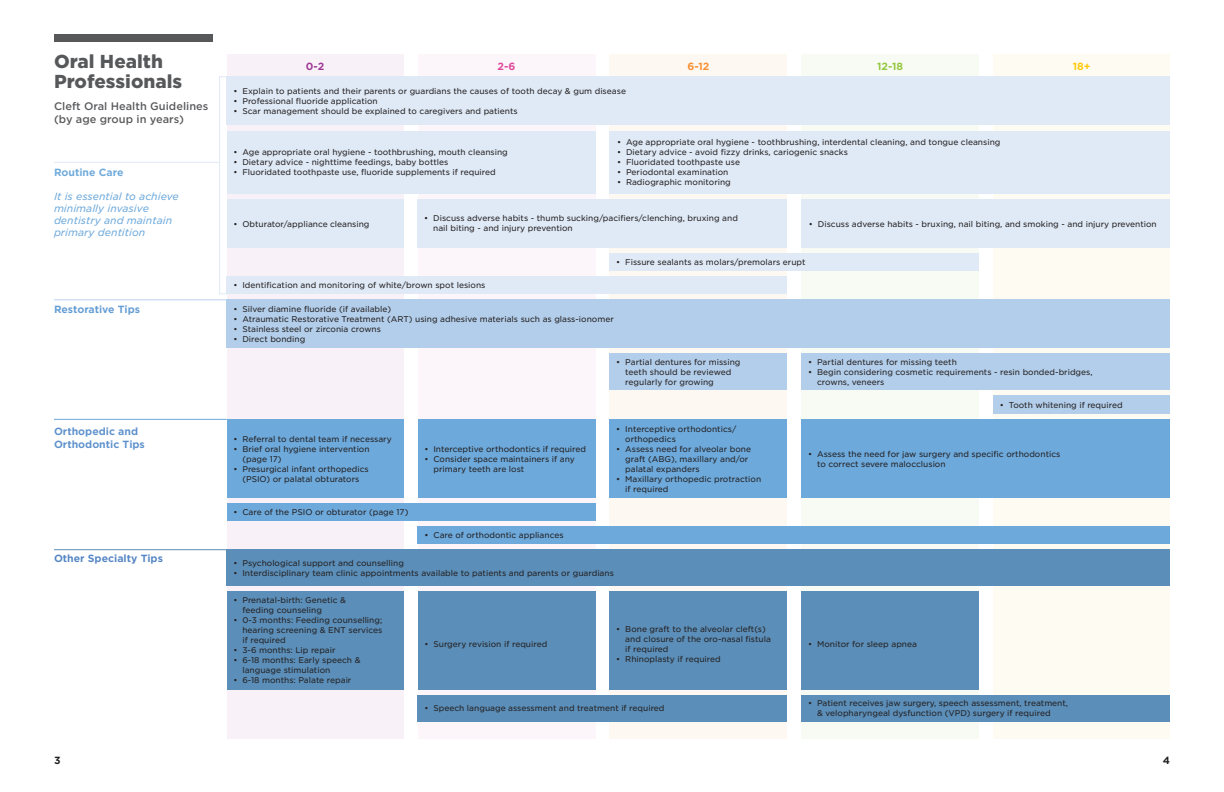
<style>
.page{position:relative;width:1224px;height:792px;background:#fff}
.page>*{position:absolute;margin:0;border:0;box-sizing:border-box;transform-origin:0 0}
.t1{font:900 18px/20px "Gotham S Sm";color:#57585a}
.t2{font:500 10.5px/13px "Gotham S Sm";color:#57585a}
.t3{font:italic 10px/12px "Gotham S Sm";color:#6da9db}
.Subhead_1{font:700 10px/13.5px "Gotham S Sm";color:#5d91cc}
.t4{font:700 10px "Gotham S Sm";color:#5485c4}
.t5{font:700 10px "Gotham S Sm";letter-spacing:-.005em;color:#639dd4}
.t6{font:700 10px "Gotham S Sm";color:#6da9db}
.t7{font:700 10px "Gotham S Sm";color:#92c73d}
.t8{font:700 10px "Gotham S Sm";color:#f69032}
.t9{font:700 10px "Gotham S Sm";color:#9f3795}
.t10{font:700 10px "Gotham S Sm";color:#de489a}
.t11{font:700 10px "Gotham S Sm";color:#feca0a}
.t12{font:700 10px "Gotham S Sm";color:#231f20}
.t13{font:8px/10px "Gotham S Sm";color:#231f20}
</style>
<div class="page">
<div style="left:227px;top:54px;width:176px;height:684px;background:#f8f2f8"></div>
<div style="left:993px;top:54px;width:177px;height:684px;background:#fefbf2"></div>
<div style="left:802px;top:54px;width:177px;height:684px;background:#f8fbf3"></div>
<div style="left:610px;top:54px;width:177px;height:684px;background:#fef8f2"></div>
<div style="left:418px;top:54px;width:177px;height:684px;background:#fcf5f9"></div>
<div style="left:418px;top:199px;width:369px;height:49px;background:#dfeaf6"></div>
<div style="left:227px;top:503px;width:368px;height:18px;background:#6da9db"></div>
<div style="left:227px;top:300px;width:943px;height:48px;background:#b3ceea"></div>
<div style="left:227px;top:76px;width:943px;height:49px;background:#dfeaf6"></div>
<div style="left:227px;top:276px;width:560px;height:18px;background:#dfeaf6"></div>
<div style="left:227px;top:199px;width:176px;height:49px;background:#dfeaf6"></div>
<div style="left:802px;top:199px;width:368px;height:49px;background:#dfeaf6"></div>
<div style="left:610px;top:353px;width:177px;height:37px;background:#b3ceea"></div>
<div style="left:802px;top:353px;width:368px;height:37px;background:#b3ceea"></div>
<div style="left:993px;top:395px;width:177px;height:19px;background:#b3ceea"></div>
<div style="left:418px;top:526px;width:752px;height:18px;background:#6da9db"></div>
<div style="left:227px;top:591px;width:176px;height:98px;background:#5b8eb8"></div>
<div style="left:418px;top:591px;width:177px;height:98px;background:#5b8eb8"></div>
<div style="left:610px;top:591px;width:177px;height:98px;background:#5b8eb8"></div>
<div style="left:802px;top:591px;width:177px;height:98px;background:#5b8eb8"></div>
<div style="left:227px;top:131px;width:368px;height:62px;background:#dfeaf6"></div>
<div style="left:610px;top:131px;width:560px;height:62px;background:#dfeaf6"></div>
<hr style="left:54px;top:300px;width:173px;height:1px;background:#bad2ec">
<hr style="left:54px;top:419px;width:173px;height:1px;background:#6da9db">
<hr style="left:54px;top:549px;width:173px;height:1px;background:#5b8eb8">
<div style="left:610px;top:253px;width:369px;height:18px;background:#dfeaf6"></div>
<div style="left:418px;top:419px;width:177px;height:79px;background:#6da9db"></div>
<div style="left:610px;top:419px;width:177px;height:79px;background:#6da9db"></div>
<div style="left:227px;top:419px;width:176px;height:79px;background:#6da9db"></div>
<div style="left:802px;top:419px;width:368px;height:79px;background:#6da9db"></div>
<div style="left:227px;top:549px;width:943px;height:37px;background:#5b8eb8"></div>
<div style="left:802px;top:695px;width:368px;height:26px;background:#5b8eb8"></div>
<div style="left:418px;top:695px;width:369px;height:26px;background:#5b8eb8"></div>
<div style="left:219px;top:76px;width:8px;height:218px;border:1px solid #dfeaf6"></div>
<hr style="left:54px;top:162px;width:166px;height:1px;background:#dfeaf6">
<div style="left:54px;top:34px;width:158px;height:7px;background:#57585a"></div>
<p class="t1" style="left:54px;top:52px;width:130px">Oral Health<br>Professionals</p>
<p class="t2" style="left:54px;top:100px;width:156px">Cleft Oral Health Guidelines (by age group in years)</p>
<p class="t6" style="left:54px;top:166px;width:71px">Routine Care</p>
<p class="t3" style="left:54px;top:190px;width:126px">It is essential to achieve minimally invasive dentistry and maintain primary dentition</p>
<p class="t5" style="left:54px;top:303px;width:88px">Restorative Tips</p>
<p class="Subhead_1" style="left:54px;top:424px;width:92px">Orthopedic and<br>Orthodontic Tips</p>
<p class="t4" style="left:54px;top:552px;width:110px">Other Specialty Tips</p>
<p class="t9" style="left:306px;top:59px;width:20px">0-2</p>
<p class="t10" style="left:498px;top:59px;width:19px">2-6</p>
<p class="t8" style="left:687px;top:59px;width:23px">6-12</p>
<p class="t7" style="left:877px;top:59px;width:27px">12-18</p>
<p class="t11" style="left:1073px;top:59px;width:19px">18+</p>
<p class="t13" style="left:233px;top:86px;width:394px">• Explain to patients and their parents or guardians the causes of tooth decay &amp; gum disease</p>
<p class="t13" style="left:233px;top:96px;width:146px">• Professional fluoride application</p>
<p class="t13" style="left:233px;top:106px;width:286px">• Scar management should be explained to caregivers and patients</p>
<p class="t13" style="left:233px;top:147px;width:276px">• Age appropriate oral hygiene - toothbrushing, mouth cleansing</p>
<p class="t13" style="left:233px;top:157px;width:217px">• Dietary advice - nighttime feedings, baby bottles</p>
<p class="t13" style="left:233px;top:167px;width:264px">• Fluoridated toothpaste use, fluoride supplements if required</p>
<p class="t13" style="left:617px;top:137px;width:385px">• Age appropriate oral hygiene - toothbrushing, interdental cleaning, and tongue cleansing</p>
<p class="t13" style="left:617px;top:147px;width:232px">• Dietary advice - avoid fizzy drinks, cariogenic snacks</p>
<p class="t13" style="left:617px;top:157px;width:125px">• Fluoridated toothpaste use</p>
<p class="t13" style="left:617px;top:167px;width:113px">• Periodontal examination</p>
<p class="t13" style="left:617px;top:177px;width:115px">• Radiographic monitoring</p>
<p class="t13" style="left:233px;top:218px;width:138px">• Obturator/appliance cleansing</p>
<p class="t13" style="left:433px;top:213px;width:306px;text-indent:-9px">• Discuss adverse habits - thumb sucking/pacifiers/clenching, bruxing and nail biting - and injury prevention</p>
<p class="t13" style="left:809px;top:218px;width:349px">• Discuss adverse habits - bruxing, nail biting, and smoking - and injury prevention</p>
<p class="t13" style="left:233px;top:280px;width:254px">• Identification and monitoring of white/brown spot lesions</p>
<p class="t13" style="left:616px;top:257px;width:191px">• Fissure sealants as molars/premolars erupt</p>
<p class="t13" style="left:233px;top:304px;width:159px">• Silver diamine fluoride (if available)</p>
<p class="t13" style="left:233px;top:314px;width:382px">• Atraumatic Restorative Treatment (ART) using adhesive materials such as glass-ionomer</p>
<p class="t13" style="left:233px;top:324px;width:149px">• Stainless steel or zirconia crowns</p>
<p class="t13" style="left:233px;top:334px;width:73px">• Direct bonding</p>
<p class="t13" style="left:233px;top:433px;width:160px">• Referral to dental team if necessary</p>
<p class="t13" style="left:242px;top:443px;width:129px;text-indent:-9px">• Brief oral hygiene intervention (page 17)</p>
<p class="t13" style="left:233px;top:463px;width:137px;text-align:center">• Presurgical infant orthopedics (PSIO) or palatal obturators</p>
<p class="t13" style="left:233px;top:507px;width:176px">• Care of the PSIO or obturator (page 17)</p>
<p class="t13" style="left:424px;top:443px;width:163px">• Interceptive orthodontics if required</p>
<p class="t13" style="left:433px;top:453px;width:143px;text-indent:-9px">• Consider space maintainers if any primary teeth are lost</p>
<p class="t13" style="left:424px;top:530px;width:141px">• Care of orthodontic appliances</p>
<p class="t13" style="left:625px;top:357px;width:117px;text-indent:-9px">• Partial dentures for missing teeth should be reviewed regularly for growing</p>
<p class="t13" style="left:808px;top:357px;width:150px">• Partial dentures for missing teeth</p>
<p class="t13" style="left:817px;top:367px;width:277px;text-indent:-9px">• Begin considering cosmetic requirements - resin bonded-bridges, crowns, veneers</p>
<p class="t13" style="left:1000px;top:400px;width:124px">• Tooth whitening if required</p>
<p class="t13" style="left:625px;top:423px;width:113px;text-indent:-9px">• Interceptive orthodontics/ orthopedics</p>
<p class="t13" style="left:625px;top:443px;width:127px;text-indent:-9px">• Assess need for alveolar bone graft (ABG), maxillary and/or palatal expanders</p>
<p class="t13" style="left:625px;top:473px;width:137px;text-indent:-9px">• Maxillary orthopedic protraction if required</p>
<p class="t13" style="left:817px;top:448px;width:245px;text-indent:-9px">• Assess the need for jaw surgery and specific orthodontics to correct severe malocclusion</p>
<p class="t13" style="left:233px;top:558px;width:172px">• Psychological support and counselling</p>
<p class="t13" style="left:233px;top:568px;width:382px">• Interdisciplinary team clinic appointments available to patients and parents or guardians</p>
<p class="t13" style="left:242px;top:595px;width:105px;text-indent:-9px">• Prenatal-birth: Genetic &amp; feeding counseling</p>
<p class="t13" style="left:242px;top:615px;width:141px;text-align:justify;text-indent:-9px">• 0-3 months: Feeding counselling; hearing screening &amp; ENT services if required</p>
<p class="t13" style="left:233px;top:645px;width:104px">• 3-6 months: Lip repair</p>
<p class="t13" style="left:242px;top:655px;width:120px;text-indent:-9px">• 6-18 months: Early speech &amp; language stimulation</p>
<p class="t13" style="left:233px;top:675px;width:120px">• 6-18 months: Palate repair</p>
<p class="t13" style="left:424px;top:639px;width:124px">• Surgery revision if required</p>
<p class="t13" style="left:625px;top:624px;width:147px;text-indent:-9px">• Bone graft to the alveolar cleft(s) and closure of the oro-nasal fistula if required</p>
<p class="t13" style="left:616px;top:654px;width:106px">• Rhinoplasty if required</p>
<p class="t13" style="left:424px;top:703px;width:242px">• Speech language assessment and treatment if required</p>
<p class="t13" style="left:808px;top:639px;width:110px">• Monitor for sleep apnea</p>
<p class="t13" style="left:817px;top:698px;width:253px;text-indent:-9px">• Patient receives jaw surgery, speech assessment, treatment, &amp; velopharyngeal dysfunction (VPD) surgery if required</p>
<p class="t12" style="left:54px;top:753px;width:8px">3</p>
<p class="t12" style="left:1163px;top:753px;width:9px">4</p>
</div>
